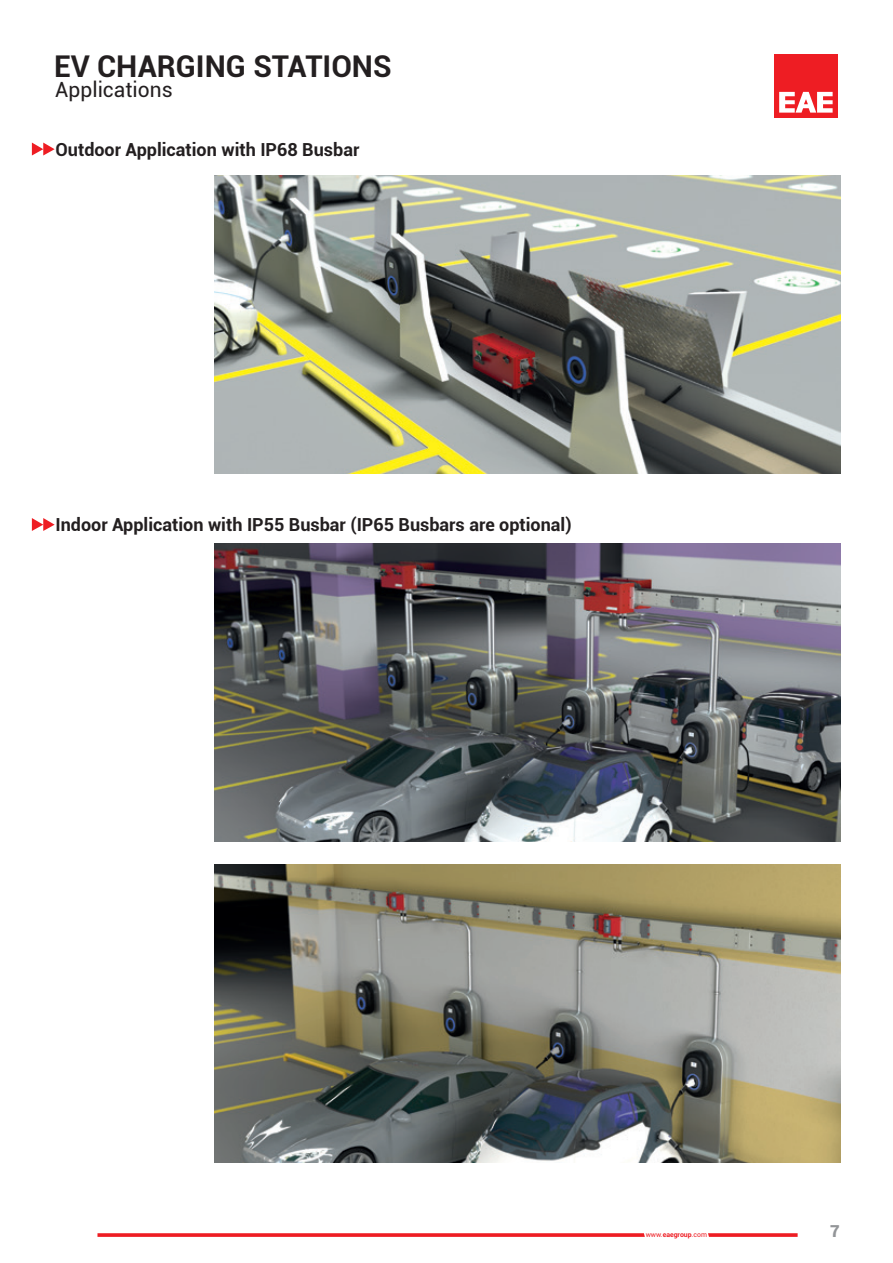
<style>
.page{position:relative;width:893px;height:1263px;background:#fff}
.page>*{position:absolute;margin:0;border:0;box-sizing:border-box;transform-origin:0 0}
.t1{font:700 30px "Roboto";color:#231f20}
.t2{font:21px "Roboto";color:#231f20}
.t3{font:700 18px "Roboto";color:#231f20}
.t4{font:900 16.5px "Roboto";color:#939598}
.t5{font:6.9px "Roboto";color:#ee1d23}
.s1{font-weight:700}
</style>
<div class="page">
<svg style="left:97px;top:1233px;width:701px;height:4px;background:#f04348"></svg>
<div style="left:774px;top:54px;width:64px;height:64px;background:#ee1d23"></div>
<svg style="left:779px;top:92px;width:54px;height:21px"></svg>
<img style="left:215px;top:176px;width:625px;height:297px">
<img style="left:215px;top:543px;width:625px;height:298px">
<img style="left:215px;top:865px;width:625px;height:298px">
<svg style="left:32px;top:143px;width:23px;height:12px"></svg>
<svg style="left:32px;top:518px;width:23px;height:13px"></svg>
<h1 class="t1" style="left:54px;top:45px;width:339px">EV CHARGING STATIONS</h1>
<p class="t2" style="left:55px;top:74px;width:119px">Applications</p>
<p class="t3" style="left:56px;top:137px;width:305px">Outdoor Application with IP68 Busbar</p>
<p class="t3" style="left:56px;top:512px;width:518px">Indoor Application with IP55 Busbar (IP65 Busbars are optional)</p>
<p class="t5" style="left:646px;top:1229px;width:63px">www.<span class="s1">eaegroup</span>.com</p>
<p class="t4" style="left:830px;top:1219px;width:11px">7</p>
</div>
